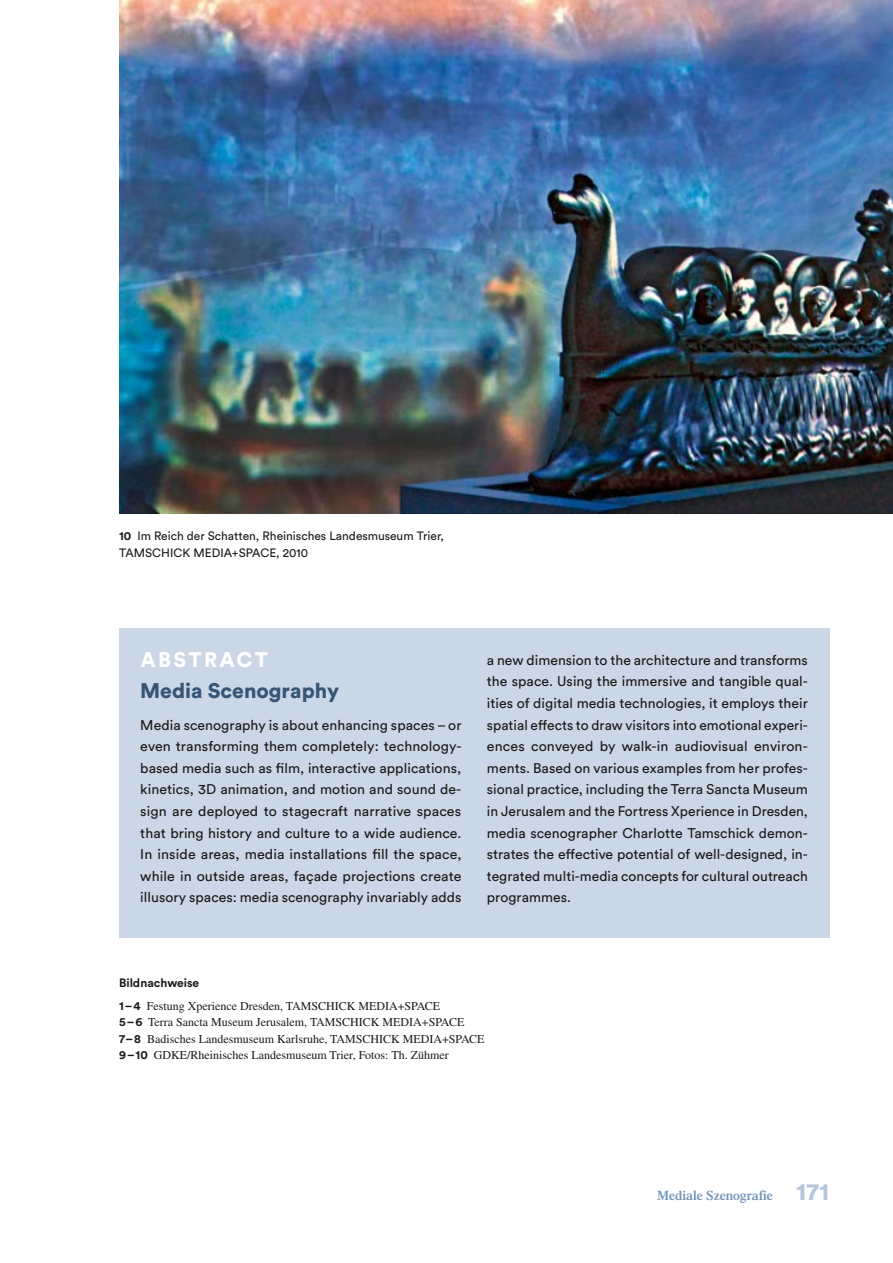
<style>
.page{position:relative;width:893px;height:1263px;background:#fff}
.page>*{position:absolute;margin:0;border:0;box-sizing:border-box;transform-origin:0 0}
.t1{font:900 21px "Circular Std";color:#375577}
.t2{font:900 21px "Circular Std";letter-spacing:.11em;color:#fff}
.t3{font:13.95px/21.6px "Circular Std";letter-spacing:.005em;color:#1a1a18;text-align:justify}
.t4{font:600 13.5px "Times LT Std";color:#6f94b8}
.t5{font:12px/16.5px "Times LT Std";color:#1a1a18}
.t6{font:12px/16.5px "Circular Std";color:#1a1a18}
.t7{font:700 12px "Circular Std";color:#1a1a18}
.s1{font-weight:700}
.s2{font-family:"Circular Std";font-weight:700}
.s3{font-family:"Circular Std";font-weight:900;font-size:24px;color:#b6c6db}
</style>
<div class="page">
<div style="left:119px;top:628px;width:710px;height:310px;background:#cbd6e6"></div>
<img style="left:119px;top:0;width:774px;height:513px">
<p class="t6" style="left:119px;top:528px;width:326px"><span class="s1">10</span> Im Reich der Schatten, Rheinisches Landesmuseum Trier,<br>TAMSCHICK MEDIA+SPACE, 2010</p>
<h1 class="t2" style="left:140px;top:645px;width:129px">ABSTRACT</h1>
<h1 class="t1" style="left:140px;top:676px;width:200px">Media Scenography</h1>
<p class="t3" style="left:140px;top:714px;width:323px">Media scenography is about enhancing spaces – or even transforming them completely: technology&shy;based media such as film, interactive applications, kinetics, 3D animation, and motion and sound de&shy;sign are deployed to stagecraft narrative spaces that bring history and culture to a wide audience.<br>In inside areas, media installations fill the space, while in outside areas, façade projections create illusory spaces: media scenography invariably adds</p>
<p class="t3" style="left:487px;top:649px;width:323px">a new dimension to the architecture and transforms the space. Using the immersive and tangible qual&shy;ities of digital media technologies, it employs their spatial effects to draw visitors into emotional experi&shy;ences conveyed by walk-in audiovisual environ&shy;ments. Based on various examples from her profes&shy;sional practice, including the Terra Sancta Museum in Jerusalem and the Fortress Xperience in Dresden, media scenographer Charlotte Tamschick demon&shy;strates the effective potential of well-designed, in&shy;tegrated multi-media concepts for cultural outreach programmes.</p>
<p class="t7" style="left:119px;top:975px;width:82px">Bildnachweise</p>
<p class="t5" style="left:119px;top:997px;width:367px"><span class="s2">1–4</span> Festung Xperience Dresden, TAMSCHICK MEDIA+SPACE<br><span class="s2">5–6</span> Terra Sancta Museum Jerusalem, TAMSCHICK MEDIA+SPACE <span class="s2">7–8</span> Badisches Landesmuseum Karlsruhe, TAMSCHICK MEDIA+SPACE <span class="s2">9–10</span> GDKE/Rheinisches Landesmuseum Trier, Fotos: Th. Zühmer</p>
<p class="t4" style="left:657px;top:1188px;width:174px">Mediale Szenografie <span class="s3">171</span></p>
</div>
